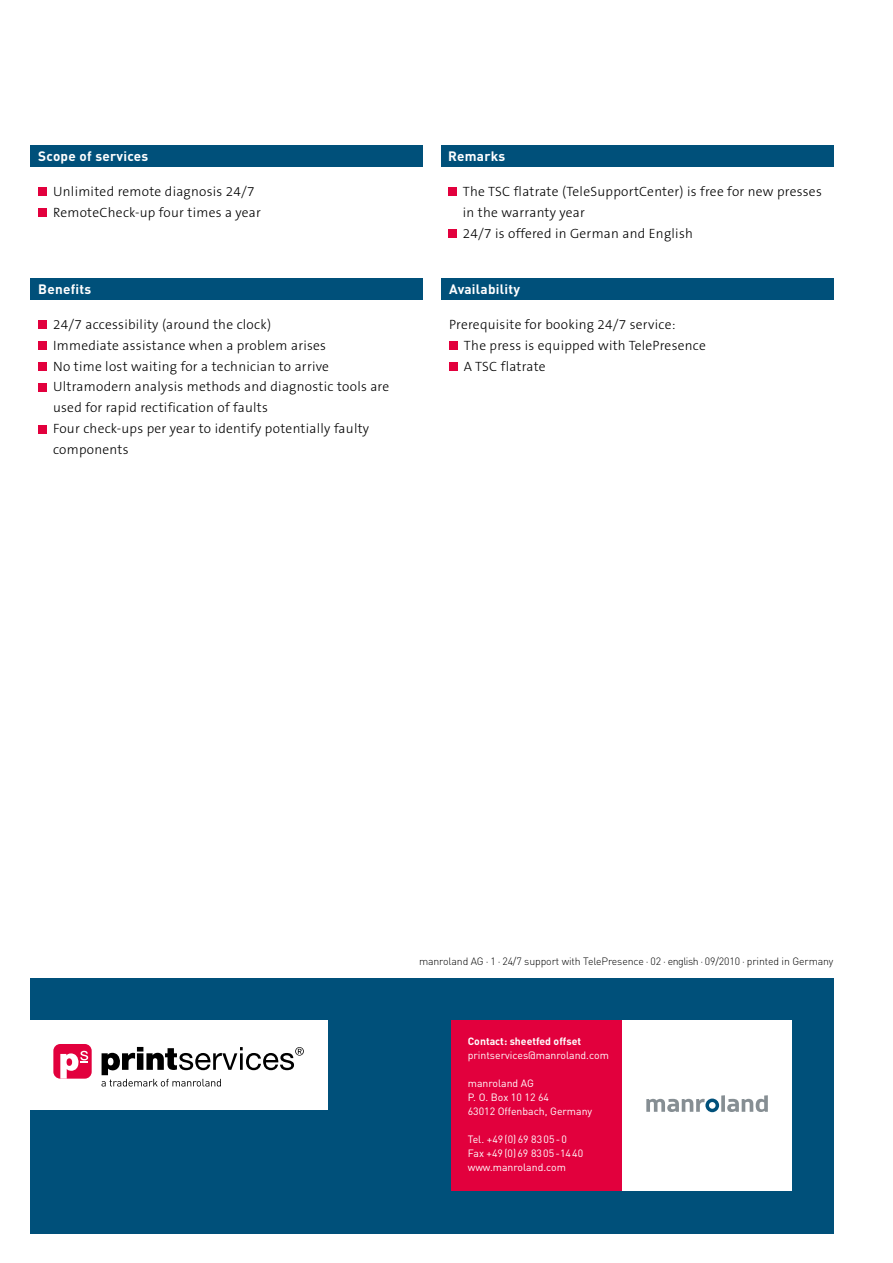
<style>
.page{position:relative;width:893px;height:1263px;background:#fff}
.page>*{position:absolute;margin:0;border:0;box-sizing:border-box;transform-origin:0 0}
.t1{font:300 13.5px/21px "The Sans B W3";letter-spacing:.02em;color:#000}
.t2{font:700 13.5px "DIN Pro";letter-spacing:.02em;color:#fff}
.t3{font:10.5px/14px "DIN Pro";color:#fff}
.t4{font:300 10.5px "DIN Pro";letter-spacing:-.01em;color:#000}
.t5{font:700 10.5px "DIN Pro";color:#fff}
</style>
<div class="page">
<div style="left:30px;top:978px;width:803px;height:255px;background:#00507a"></div>
<div style="left:621px;top:1020px;width:170px;height:170px;background:#fff"></div>
<div style="left:451px;top:1020px;width:170px;height:170px;background:#e2003d"></div>
<svg style="left:721px;top:1095px;width:4px;height:17px"></svg>
<svg style="left:646px;top:1098px;width:73px;height:14px"></svg>
<svg style="left:727px;top:1095px;width:41px;height:17px"></svg>
<div style="left:0;top:1020px;width:327px;height:90px;background:#fff"></div>
<div style="left:53px;top:1044px;width:39px;height:35px;background:#e2003d;border-radius:7px"></div>
<svg style="left:60px;top:1051px;width:28px;height:28px"></svg>
<svg style="left:101px;top:1047px;width:203px;height:39px"></svg>
<div style="left:30px;top:145px;width:393px;height:21px;background:#00507a"></div>
<div style="left:38px;top:187px;width:9px;height:9px;background:#e2003d"></div>
<div style="left:38px;top:208px;width:9px;height:9px;background:#e2003d"></div>
<div style="left:441px;top:145px;width:392px;height:22px;background:#00507a"></div>
<div style="left:448px;top:187px;width:9px;height:9px;background:#e2003d"></div>
<div style="left:448px;top:229px;width:9px;height:9px;background:#e2003d"></div>
<div style="left:30px;top:278px;width:393px;height:21px;background:#00507a"></div>
<div style="left:38px;top:320px;width:9px;height:9px;background:#e2003d"></div>
<div style="left:38px;top:341px;width:9px;height:9px;background:#e2003d"></div>
<div style="left:38px;top:362px;width:9px;height:8px;background:#e2003d"></div>
<div style="left:38px;top:383px;width:9px;height:8px;background:#e2003d"></div>
<div style="left:38px;top:425px;width:9px;height:8px;background:#e2003d"></div>
<div style="left:441px;top:278px;width:392px;height:22px;background:#00507a"></div>
<div style="left:449px;top:341px;width:9px;height:9px;background:#e2003d"></div>
<div style="left:449px;top:362px;width:9px;height:8px;background:#e2003d"></div>
<p class="t2" style="left:38px;top:147px;width:112px">Scope of services</p>
<p class="t1" style="left:53px;top:181px;width:209px">Unlimited remote diagnosis 24/7<br>RemoteCheck-up four times a year</p>
<p class="t2" style="left:38px;top:280px;width:55px">Benefits</p>
<p class="t1" style="left:53px;top:314px;width:338px">24/7 accessibility (around the clock)<br>Immediate assistance when a problem arises<br>No time lost waiting for a technician to arrive Ultramodern analysis methods and diagnostic tools are used for rapid rectification of faults<br>Four check-ups per year to identify potentially faulty components</p>
<p class="t2" style="left:448px;top:147px;width:59px">Remarks</p>
<p class="t1" style="left:463px;top:181px;width:360px">The TSC flatrate (TeleSupportCenter) is free for new presses in the warranty year<br>24/7 is offered in German and English</p>
<p class="t2" style="left:449px;top:280px;width:73px">Availability</p>
<p class="t1" style="left:464px;top:314px;width:243px;text-indent:-15px">Prerequisite for booking 24/7 service:<br>The press is equipped with TelePresence<br>A TSC flatrate</p>
<p class="t4" style="left:419px;top:954px;width:416px">manroland AG · 1 · 24/7 support with TelePresence · 02 · english · 09/2010 · printed in Germany</p>
<p class="t5" style="left:468px;top:1034px;width:115px">Contact: sheetfed offset</p>
<p class="t3" style="left:468px;top:1048px;width:143px">printservices@manroland.com</p>
<p class="t3" style="left:468px;top:1076px;width:126px">manroland AG<br>P. O. Box 10 12 64<br>63012 Offenbach, Germany</p>
<p class="t3" style="left:468px;top:1132px;width:117px">Tel. +49(0)69 8305-0<br>Fax +49(0)69 8305-1440 www.manroland.com</p>
</div>
